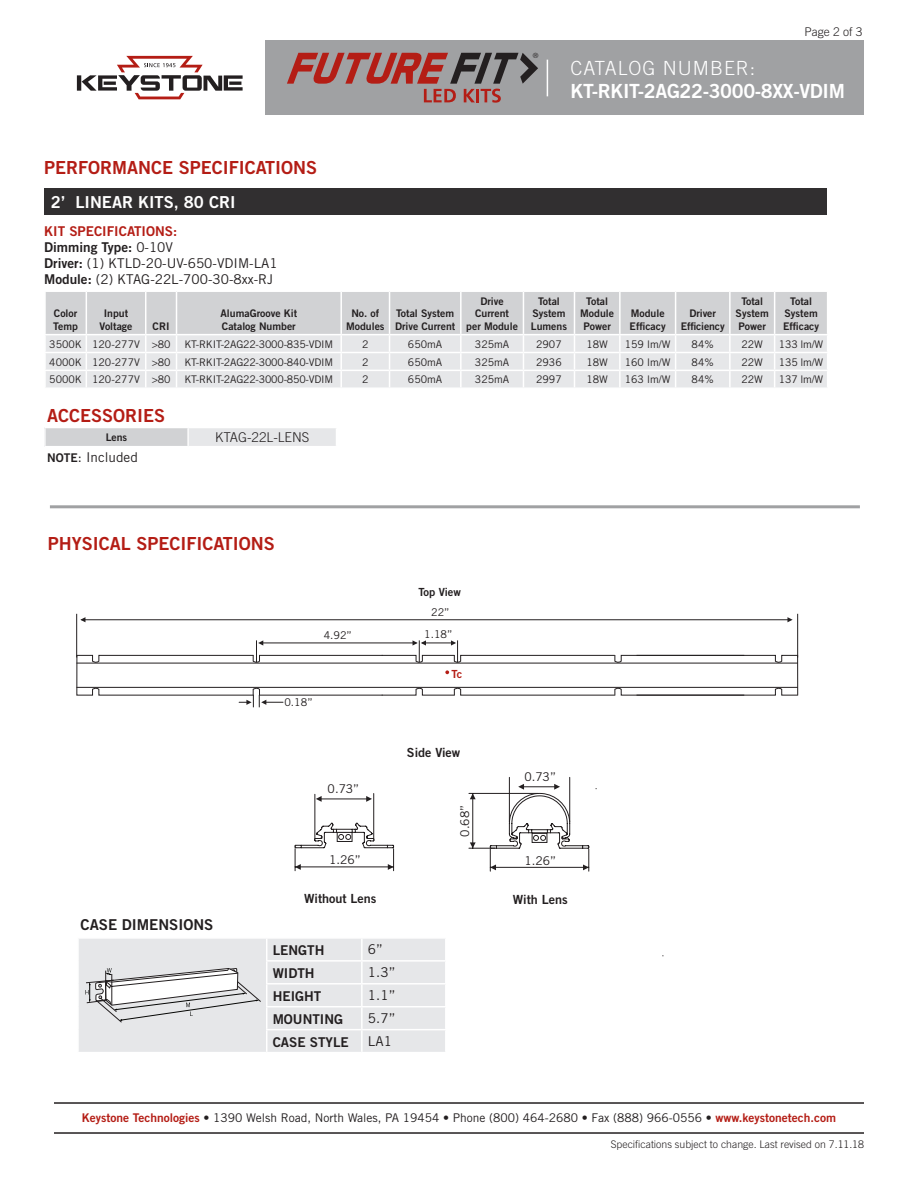
<style>
.page{position:relative;width:918px;height:1188px;background:#fff}
.page>*{position:absolute;margin:0;border:0;box-sizing:border-box;transform-origin:0 0}
.t1{font:19.5px "Trade Gothic Bold Two";letter-spacing:-.02em;color:#fff}
.t2{font:300 19.5px "Trade Gothic";letter-spacing:.05em;color:#fff}
.t3{font:18px "Trade Gothic Bold Two";color:#b41d15}
.t4{font:16.5px "Trade Gothic Bold Two";color:#fff}
.t5{font:15px "Trade Gothic Bold Two";color:#231f20}
.t6{font:13.5px "Trade Gothic";color:#231f20}
.t7{font:13.5px "Trade Gothic Bold Two";color:#231f20}
.t8{font:13.5px "Trade Gothic Bold Two";color:#b41d15}
.t9{font:300 13.5px "Trade Gothic";color:#231f20}
.t10{font:12.6px "Trade Gothic Bold Two";color:#231f20}
.t11{font:12px "Trade Gothic";color:#231f20}
.t12{font:300 12px "Trade Gothic";color:#231f20}
.t13{font:11.25px "Trade Gothic Bold Two";color:#231f20}
.t14{font:11.1px "Trade Gothic Bold Two";color:#b41d15}
.t15{font:10.65px "Trade Gothic";color:#231f20}
.t16{font:10.5px/12.6px "Trade Gothic Bold Two";color:#231f20;text-align:center}
.t17{font:10.5px "Trade Gothic";color:#231f20}
.t18{font:10.5px "Trade Gothic";letter-spacing:-.02em;color:#231f20}
.t19{font:300 10.5px "Trade Gothic";color:#231f20}
.t20{font:300 7.2px "Trade Gothic";color:#231f20}
.s1{font-family:"Trade Gothic"}
.s2{font-family:"Trade Gothic Bold Two"}
.s3{font-family:"Trade Gothic Bold Two";font-size:12px}
.s4{font-family:"Trade Gothic Bold Two";color:#b41d15}
</style>
<div class="page">
<hr style="left:54px;top:1132px;width:810px;height:2px;background:#231f20">
<hr style="left:54px;top:1102px;width:810px;height:2px;background:#231f20">
<svg style="left:77px;top:56px;width:166px;height:43px"></svg>
<div style="left:266px;top:40px;width:598px;height:75px;background:#a0a1a3"></div>
<hr style="left:547px;top:60px;width:1px;height:36px;background:#fff">
<svg style="left:287px;top:53px;width:251px;height:50px"></svg>
<svg style="left:45px;top:291px;width:782px;height:97px;background:#dfe0e1"></svg>
<hr style="left:775px;top:352px;width:53px;height:1px;background:#fff">
<hr style="left:775px;top:370px;width:53px;height:1px;background:#fff">
<hr style="left:775px;top:387px;width:53px;height:2px;background:#fff">
<div style="left:44px;top:188px;width:783px;height:27px;background:#312f30"></div>
<div style="left:45px;top:428px;width:143px;height:19px;background:#d1d2d4"></div>
<div style="left:188px;top:428px;width:148px;height:19px;background:#e6e7e9"></div>
<hr style="left:188px;top:446px;width:149px;height:1px;background:#fff">
<svg style="left:44px;top:428px;width:2px;height:18px"></svg>
<svg style="left:187px;top:428px;width:2px;height:18px"></svg>
<hr style="left:44px;top:446px;width:144px;height:1px;background:#fff">
<hr style="left:509px;top:777px;width:1px;height:45px;background:#231f20">
<hr style="left:569px;top:777px;width:1px;height:45px;background:#231f20">
<svg style="left:469px;top:784px;width:121px;height:87px"></svg>
<hr style="left:373px;top:794px;width:1px;height:44px;background:#231f20">
<hr style="left:319px;top:799px;width:49px;height:1px;background:#231f20">
<svg style="left:366px;top:796px;width:6px;height:6px"></svg>
<svg style="left:316px;top:796px;width:6px;height:6px"></svg>
<svg style="left:294px;top:822px;width:100px;height:49px"></svg>
<hr style="left:314px;top:794px;width:1px;height:45px;background:#231f20">
<hr style="left:76px;top:614px;width:1px;height:44px;background:#231f20">
<hr style="left:82px;top:619px;width:707px;height:1px;background:#231f20">
<svg style="left:80px;top:617px;width:5px;height:5px"></svg>
<svg style="left:787px;top:617px;width:6px;height:5px"></svg>
<hr style="left:797px;top:614px;width:1px;height:44px;background:#231f20">
<svg style="left:76px;top:640px;width:723px;height:67px"></svg>
<svg style="left:78px;top:939px;width:367px;height:113px;background:#e2e3e5"></svg>
<hr style="left:50px;top:505px;width:810px;height:3px;background:#a0a1a3">
<p class="t3" style="left:44px;top:157px;width:274px">PERFORMANCE SPECIFICATIONS</p>
<p class="t4" style="left:51px;top:192px;width:186px">2’ LINEAR KITS, 80 CRI</p>
<p class="t8" style="left:44px;top:223px;width:134px">KIT SPECIFICATIONS:</p>
<p class="t7" style="left:44px;top:239px;width:130px">Dimming Type: <span class="s1">0-10V</span></p>
<p class="t6" style="left:44px;top:255px;width:235px"><span class="s2">Driver:</span> (1) KTLD-20-UV-650-VDIM-LA1</p>
<p class="t6" style="left:44px;top:272px;width:231px"><span class="s2">Module:</span> (2) KTAG-22L-700-30-8xx-RJ</p>
<p class="t16" style="left:53px;top:307px;width:26px;text-align:left">Color<br>Temp</p>
<p class="t16" style="left:104px;top:307px;width:26px">Input</p>
<p class="t16" style="left:221px;top:307px;width:78px">AlumaGroove Kit</p>
<p class="t16" style="left:222px;top:320px;width:75px">Catalog Number</p>
<p class="t16" style="left:100px;top:320px;width:34px">Voltage</p>
<p class="t16" style="left:153px;top:320px;width:18px">CRI</p>
<p class="t20" style="left:533px;top:51px;width:7px">®</p>
<p class="t12" style="left:804px;top:25px;width:60px">Page 2 of 3</p>
<p class="t2" style="left:570px;top:57px;width:186px">CATALOG NUMBER:</p>
<p class="t1" style="left:570px;top:79px;width:276px">KT-RKIT-2AG22-3000-8XX-VDIM</p>
<p class="t16" style="left:346px;top:307px;width:40px">No. of<br>Modules</p>
<p class="t16" style="left:395px;top:307px;width:62px;text-align:left">Total System<br>Drive Current</p>
<p class="t16" style="left:480px;top:294px;width:25px">Drive</p>
<p class="t16" style="left:466px;top:307px;width:53px">Current<br>per Module</p>
<p class="t16" style="left:531px;top:294px;width:38px">Total<br>System<br>Lumens</p>
<p class="t16" style="left:580px;top:294px;width:35px">Total<br>Module<br>Power</p>
<p class="t16" style="left:630px;top:307px;width:38px;text-align:left">Module<br>Efficacy</p>
<p class="t16" style="left:690px;top:307px;width:28px">Driver</p>
<p class="t16" style="left:681px;top:320px;width:46px">Efficiency</p>
<p class="t16" style="left:736px;top:294px;width:35px">Total<br>System<br>Power</p>
<p class="t16" style="left:783px;top:294px;width:38px">Total<br>System<br>Efficacy</p>
<p class="t17" style="left:49px;top:338px;width:34px">3500K</p>
<p class="t17" style="left:92px;top:338px;width:49px">120-277V</p>
<p class="t17" style="left:152px;top:338px;width:20px">&gt;80</p>
<p class="t18" style="left:184px;top:338px;width:150px">KT-RKIT-2AG22-3000-835-VDIM</p>
<p class="t17" style="left:362px;top:338px;width:8px">2</p>
<p class="t17" style="left:408px;top:338px;width:36px">650mA</p>
<p class="t17" style="left:475px;top:338px;width:36px">325mA</p>
<p class="t17" style="left:536px;top:338px;width:27px">2907</p>
<p class="t17" style="left:586px;top:338px;width:23px">18W</p>
<p class="t17" style="left:625px;top:338px;width:47px">159 lm/W</p>
<p class="t17" style="left:692px;top:338px;width:24px">84%</p>
<p class="t17" style="left:741px;top:338px;width:23px">22W</p>
<p class="t17" style="left:779px;top:338px;width:46px">133 lm/W</p>
<p class="t17" style="left:49px;top:355px;width:34px">4000K</p>
<p class="t17" style="left:92px;top:355px;width:49px">120-277V</p>
<p class="t17" style="left:152px;top:355px;width:20px">&gt;80</p>
<p class="t18" style="left:184px;top:355px;width:150px">KT-RKIT-2AG22-3000-840-VDIM</p>
<p class="t17" style="left:362px;top:355px;width:8px">2</p>
<p class="t17" style="left:408px;top:355px;width:36px">650mA</p>
<p class="t17" style="left:475px;top:355px;width:36px">325mA</p>
<p class="t17" style="left:536px;top:355px;width:27px">2936</p>
<p class="t17" style="left:586px;top:355px;width:23px">18W</p>
<p class="t17" style="left:625px;top:355px;width:47px">160 lm/W</p>
<p class="t17" style="left:692px;top:355px;width:24px">84%</p>
<p class="t17" style="left:741px;top:355px;width:23px">22W</p>
<p class="t17" style="left:779px;top:355px;width:46px">135 lm/W</p>
<p class="t17" style="left:49px;top:373px;width:34px">5000K</p>
<p class="t17" style="left:92px;top:373px;width:49px">120-277V</p>
<p class="t17" style="left:152px;top:373px;width:20px">&gt;80</p>
<p class="t18" style="left:184px;top:373px;width:150px">KT-RKIT-2AG22-3000-850-VDIM</p>
<p class="t17" style="left:362px;top:373px;width:8px">2</p>
<p class="t17" style="left:408px;top:373px;width:36px">650mA</p>
<p class="t17" style="left:475px;top:373px;width:36px">325mA</p>
<p class="t17" style="left:536px;top:373px;width:27px">2997</p>
<p class="t17" style="left:586px;top:373px;width:23px">18W</p>
<p class="t17" style="left:625px;top:373px;width:47px">163 lm/W</p>
<p class="t17" style="left:692px;top:373px;width:24px">84%</p>
<p class="t17" style="left:741px;top:373px;width:23px">22W</p>
<p class="t17" style="left:779px;top:373px;width:46px">137 lm/W</p>
<p class="t3" style="left:47px;top:405px;width:119px">ACCESSORIES</p>
<p class="t16" style="left:106px;top:431px;width:23px">Lens</p>
<p class="t9" style="left:215px;top:430px;width:96px">KTAG-22L-LENS</p>
<p class="t6" style="left:47px;top:449px;width:92px"><span class="s3">NOTE</span>: Included</p>
<p class="t3" style="left:48px;top:533px;width:228px">PHYSICAL SPECIFICATIONS</p>
<p class="t13" style="left:418px;top:585px;width:44px">Top View</p>
<p class="t15" style="left:431px;top:606px;width:20px">22”</p>
<p class="t15" style="left:324px;top:628px;width:30px">4.92”</p>
<p class="t15" style="left:424px;top:628px;width:30px">1.18”</p>
<p class="t15" style="left:284px;top:696px;width:30px">0.18”</p>
<p class="t14" style="left:452px;top:667px;width:12px">Tc</p>
<p class="t5" style="left:81px;top:915px;width:134px">CASE DIMENSIONS</p>
<p class="t11" style="left:328px;top:782px;width:33px">0.73”</p>
<p class="t11" style="left:329px;top:853px;width:33px">1.26”</p>
<p class="t10" style="left:407px;top:745px;width:55px">Side View</p>
<p class="t11" style="left:458px;top:837px;width:33px;rotate:-90deg">0.68”</p>
<p class="t11" style="left:524px;top:770px;width:33px">0.73”</p>
<p class="t11" style="left:524px;top:853px;width:33px">1.26”</p>
<p class="t10" style="left:304px;top:890px;width:74px">Without Lens</p>
<p class="t10" style="left:513px;top:891px;width:56px">With Lens</p>
<p class="t7" style="left:273px;top:942px;width:53px">LENGTH</p>
<p class="t6" style="left:368px;top:941px;width:17px">6”</p>
<p class="t7" style="left:273px;top:965px;width:43px">WIDTH</p>
<p class="t6" style="left:368px;top:964px;width:29px">1.3”</p>
<p class="t7" style="left:273px;top:988px;width:50px">HEIGHT</p>
<p class="t6" style="left:368px;top:987px;width:29px">1.1”</p>
<p class="t7" style="left:273px;top:1010px;width:72px">MOUNTING</p>
<p class="t6" style="left:368px;top:1010px;width:29px">5.7”</p>
<p class="t7" style="left:273px;top:1033px;width:78px">CASE STYLE</p>
<p class="t6" style="left:368px;top:1033px;width:26px">LA1</p>
<p class="t11" style="left:82px;top:1111px;width:756px"><span class="s4">Keystone Technologies</span> <span class="s2">•</span> 1390 Welsh Road, North Wales, PA 19454 <span class="s2">•</span> Phone (800) 464-2680 <span class="s2">•</span> Fax (888) 966-0556 • <span class="s4">www.keystonetech.com</span></p>
<p class="t19" style="left:611px;top:1138px;width:255px">Specifications subject to change. Last revised on 7.11.18</p>
</div>
